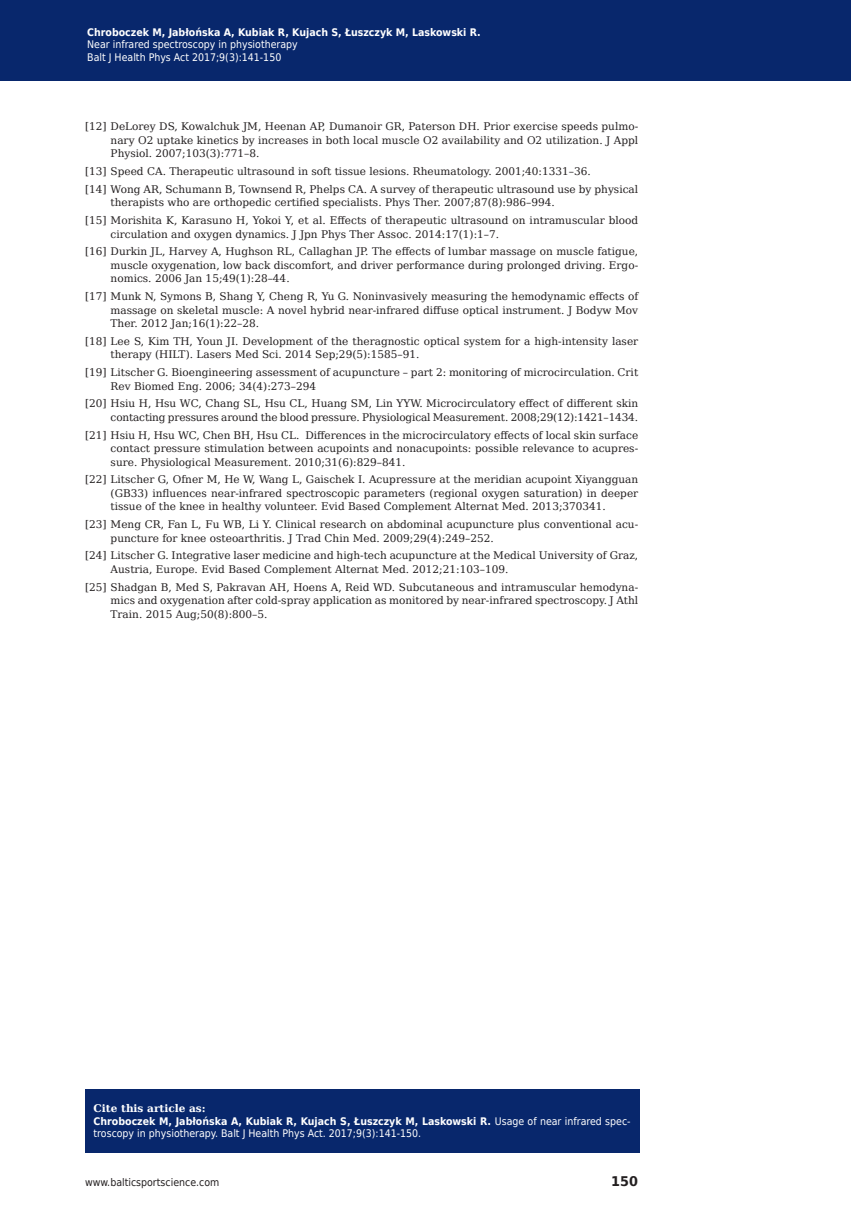
<style>
.page{position:relative;width:851px;height:1212px;background:#fff}
.page>*{position:absolute;margin:0;border:0;box-sizing:border-box;transform-origin:0 0}
.t1{font:700 13.35px "DejaVu Sans";color:#231f20;scale:.96 1}
.t2{font:10.5px/13.5px "DejaVu Serif";color:#231f20;text-align:justify}
.t3{font:10.5px/12.6px "DejaVu Sans Condensed";color:#fff}
.t4{font:700 10.5px "DejaVu Sans Condensed";color:#fff}
.t5{font:10.5px "DejaVu Sans Condensed";color:#231f20}
.s1{font-family:"DejaVu Serif";font-weight:700}
.s2{font-weight:700}
</style>
<div class="page">
<div style="left:0;top:0;width:850px;height:80px;background:#08276c"></div>
<div style="left:85px;top:1089px;width:554px;height:63px;background:#08276c"></div>
<p class="t4" style="left:87px;top:23px;width:395px">Chroboczek M, Jabłońska A, Kubiak R, Kujach S, Łuszczyk M, Laskowski R.</p>
<p class="t3" style="left:87px;top:38px;width:212px">Near infrared spectroscopy in physiotherapy<br>Balt J Health Phys Act 2017;9(3):141-150</p>
<p class="t2" style="left:111px;top:120px;width:529px;text-indent:-26px">[12] DeLorey DS, Kowalchuk JM, Heenan AP, Dumanoir GR, Paterson DH. Prior exercise speeds pulmo&shy;nary O2 uptake kinetics by increases in both local muscle O2 availability and O2 utilization. J Appl Physiol. 2007;103(3):771–8.</p>
<p class="t2" style="left:85px;top:164px;width:507px">[13] Speed CA. Therapeutic ultrasound in soft tissue lesions. Rheumatology. 2001;40:1331–36.</p>
<p class="t2" style="left:111px;top:182px;width:529px;text-indent:-26px">[14] Wong AR, Schumann B, Townsend R, Phelps CA. A survey of therapeutic ultrasound use by physical therapists who are orthopedic certified specialists. Phys Ther. 2007;87(8):986–994.</p>
<p class="t2" style="left:111px;top:213px;width:529px;text-indent:-26px">[15] Morishita K, Karasuno H, Yokoi Y, et al. Effects of therapeutic ultrasound on intramuscular blood circulation and oxygen dynamics. J Jpn Phys Ther Assoc. 2014:17(1):1–7.</p>
<p class="t2" style="left:111px;top:245px;width:529px;text-indent:-26px">[16] Durkin JL, Harvey A, Hughson RL, Callaghan JP. The effects of lumbar massage on muscle fatigue, muscle oxygenation, low back discomfort, and driver performance during prolonged driving. Ergo&shy;nomics. 2006 Jan 15;49(1):28–44.</p>
<p class="t2" style="left:111px;top:289px;width:529px;text-indent:-26px">[17] Munk N, Symons B, Shang Y, Cheng R, Yu G. Noninvasively measuring the hemodynamic effects of massage on skeletal muscle: A novel hybrid near-infrared diffuse optical instrument. J Bodyw Mov Ther. 2012 Jan;16(1):22–28.</p>
<p class="t2" style="left:111px;top:334px;width:529px;text-indent:-26px">[18] Lee S, Kim TH, Youn JI. Development of the theragnostic optical system for a high-intensity laser therapy (HILT). Lasers Med Sci. 2014 Sep;29(5):1585–91.</p>
<p class="t2" style="left:111px;top:365px;width:529px;text-indent:-26px">[19] Litscher G. Bioengineering assessment of acupuncture – part 2: monitoring of microcirculation. Crit<br>Rev Biomed Eng. 2006; 34(4):273–294</p>
<p class="t2" style="left:85px;top:397px;width:554px;text-align:right">[20] Hsiu H, Hsu WC, Chang SL, Hsu CL, Huang SM, Lin YYW. Microcirculatory effect of different skin contacting pressures around the blood pressure. Physiological Measurement. 2008;29(12):1421–1434.</p>
<p class="t2" style="left:111px;top:428px;width:529px;text-indent:-26px">[21] Hsiu H, Hsu WC, Chen BH, Hsu CL. Differences in the microcirculatory effects of local skin surface contact pressure stimulation between acupoints and nonacupoints: possible relevance to acupres&shy;sure. Physiological Measurement. 2010;31(6):829–841.</p>
<p class="t2" style="left:111px;top:473px;width:529px;text-indent:-26px">[22] Litscher G, Ofner M, He W, Wang L, Gaischek I. Acupressure at the meridian acupoint Xiyangguan (GB33) influences near-infrared spectroscopic parameters (regional oxygen saturation) in deeper tissue of the knee in healthy volunteer. Evid Based Complement Alternat Med. 2013;370341.</p>
<p class="t2" style="left:111px;top:517px;width:529px;text-indent:-26px">[23] Meng CR, Fan L, Fu WB, Li Y. Clinical research on abdominal acupuncture plus conventional acu&shy;puncture for knee osteoarthritis. J Trad Chin Med. 2009;29(4):249–252.</p>
<p class="t2" style="left:111px;top:549px;width:529px;text-indent:-26px">[24] Litscher G. Integrative laser medicine and high-tech acupuncture at the Medical University of Graz,<br>Austria, Europe. Evid Based Complement Alternat Med. 2012;21:103–109.</p>
<p class="t2" style="left:111px;top:580px;width:529px;text-indent:-26px">[25] Shadgan B, Med S, Pakravan AH, Hoens A, Reid WD. Subcutaneous and intramuscular hemodyna&shy;mics and oxygenation after cold-spray application as monitored by near-infrared spectroscopy. J Athl Train. 2015 Aug;50(8):800–5.</p>
<p class="t3" style="left:94px;top:1102px;width:538px"><span class="s1">Cite this article as:<br></span><span class="s2">Chroboczek M, Jabłońska A, Kubiak R, Kujach S, Łuszczyk M, Laskowski R.</span> Usage of near infrared spec&shy;troscopy in physiotherapy. Balt J Health Phys Act. 2017;9(3):141-150.</p>
<p class="t5" style="left:85px;top:1174px;width:136px">www.balticsportscience.com</p>
<p class="t1" style="left:611px;top:1170px;width:29px">150</p>
</div>
